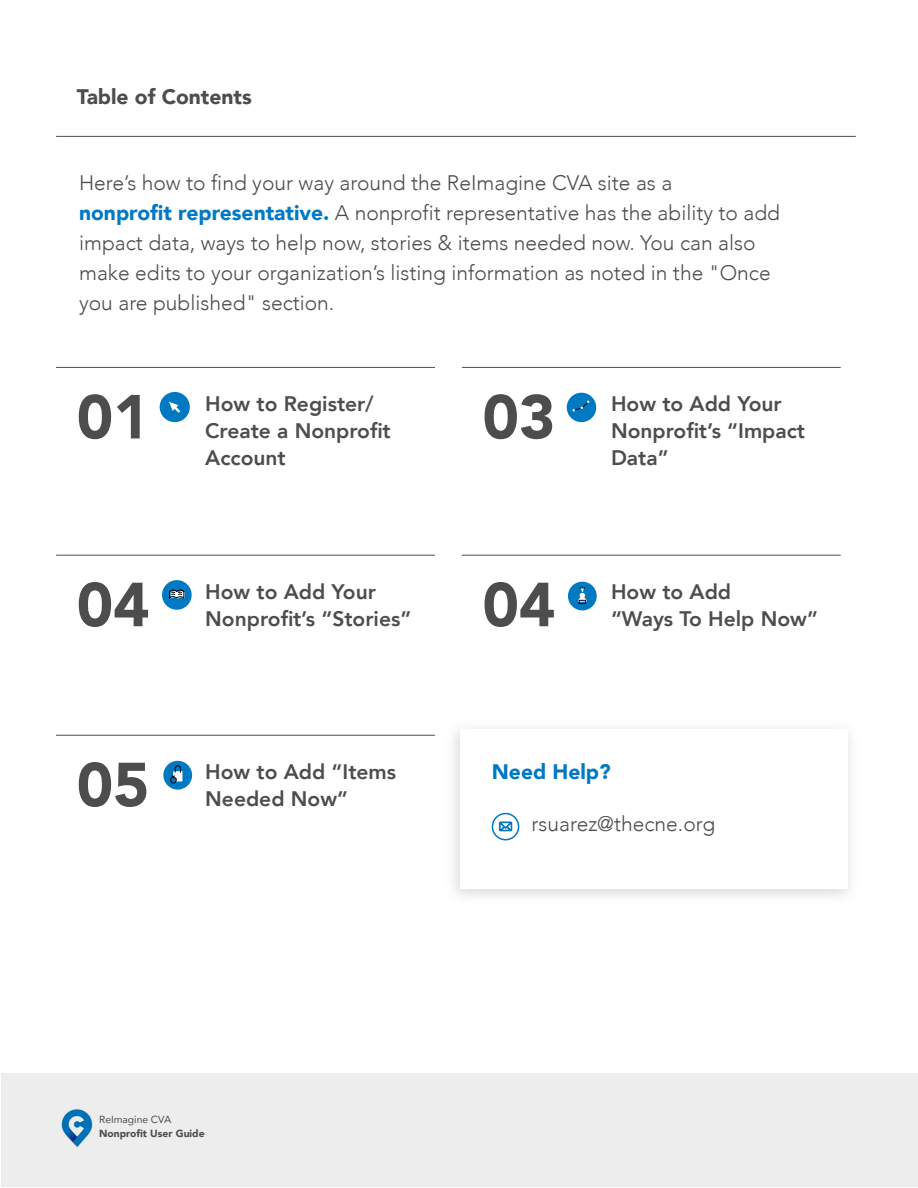
<style>
.page{position:relative;width:918px;height:1188px;background:#fff}
.page>*{position:absolute;margin:0;border:0;box-sizing:border-box;transform-origin:0 0}
.t1{font:900 61.5px "Avenir";color:#4d4d4d}
.t2{font:300 21px/30px "Avenir";color:#4d4d4d}
.t3{font:800 21px/27px "Avenir";color:#4d4d4d}
.t4{font:900 21px "Avenir";color:#4d4d4d}
.t5{font:900 21px "Avenir";color:#0079c4}
.t6{font:900 10.35px "Avenir";color:#4d4d4d}
.t7{font:10.35px "Avenir";color:#4d4d4d}
.s1{font-weight:900;color:#0079c4}
</style>
<div class="page">
<div style="left:1px;top:1073px;width:917px;height:114px;background:#ededed"></div>
<hr style="left:56px;top:136px;width:800px;height:1px;background:#4d4d4d">
<hr style="left:56px;top:367px;width:379px;height:1px;background:#4d4d4d">
<hr style="left:462px;top:367px;width:379px;height:1px;background:#4d4d4d">
<hr style="left:56px;top:555px;width:379px;height:1px;background:#4d4d4d">
<hr style="left:462px;top:555px;width:379px;height:1px;background:#4d4d4d">
<div style="left:492px;top:813px;width:27px;height:27px;border:2px solid #0079c4;border-radius:50%"></div>
<svg style="left:499px;top:822px;width:13px;height:9px"></svg>
<div style="left:568px;top:582px;width:29px;height:28px;background:#0079c3;border-radius:50%"></div>
<svg style="left:578px;top:586px;width:9px;height:18px"></svg>
<hr style="left:56px;top:735px;width:379px;height:1px;background:#4d4d4d">
<div style="left:160px;top:392px;width:30px;height:30px;background:#0079c3;border-radius:50%"></div>
<svg style="left:169px;top:402px;width:11px;height:11px"></svg>
<div style="left:163px;top:761px;width:29px;height:29px;background:#0079c3;border-radius:50%"></div>
<svg style="left:171px;top:765px;width:11px;height:18px"></svg>
<div style="left:162px;top:580px;width:30px;height:30px;background:#0079c3;border-radius:50%"></div>
<svg style="left:169px;top:589px;width:16px;height:10px"></svg>
<div style="left:567px;top:393px;width:29px;height:29px;background:#0079c3;border-radius:50%"></div>
<svg style="left:573px;top:401px;width:16px;height:10px"></svg>
<img style="left:61px;top:1109px;width:32px;height:38px">
<p class="t4" style="left:77px;top:79px;width:177px">Table of Contents</p>
<p class="t2" style="left:79px;top:168px;width:703px">Here’s how to find your way around the ReImagine CVA site as a<br><span class="s1">nonprofit representative.</span> A nonprofit representative has the ability to add impact data, ways to help now, stories &amp; items needed now. You can also make edits to your organization’s listing information as noted in the "Once you are published" section.</p>
<h1 class="t1" style="left:77px;top:364px;width:74px">01</h1>
<p class="t3" style="left:611px;top:390px;width:196px">How to Add Your<br>Nonprofit’s “Impact<br>Data”</p>
<h1 class="t1" style="left:483px;top:364px;width:74px">03</h1>
<p class="t3" style="left:205px;top:390px;width:187px">How to Register/<br>Create a Nonprofit<br>Account</p>
<h1 class="t1" style="left:77px;top:552px;width:74px">04</h1>
<h1 class="t1" style="left:77px;top:732px;width:74px">05</h1>
<p class="t3" style="left:205px;top:578px;width:172px">How to Add Your</p>
<p class="t3" style="left:205px;top:605px;width:208px">Nonprofit’s “Stories”</p>
<p class="t3" style="left:205px;top:758px;width:192px">How to Add “Items</p>
<p class="t3" style="left:205px;top:785px;width:144px">Needed Now”</p>
<h1 class="t1" style="left:483px;top:552px;width:74px">04</h1>
<p class="t3" style="left:611px;top:578px;width:122px">How to Add</p>
<p class="t3" style="left:611px;top:605px;width:208px">“Ways To Help Now”</p>
<p class="t5" style="left:492px;top:753px;width:121px">Need Help?</p>
<p class="t2" style="left:532px;top:809px;width:185px">rsuarez@thecne.org</p>
<p class="t7" style="left:99px;top:1111px;width:74px">ReImagine CVA</p>
<p class="t6" style="left:99px;top:1125px;width:107px">Nonprofit User Guide</p>
</div>
